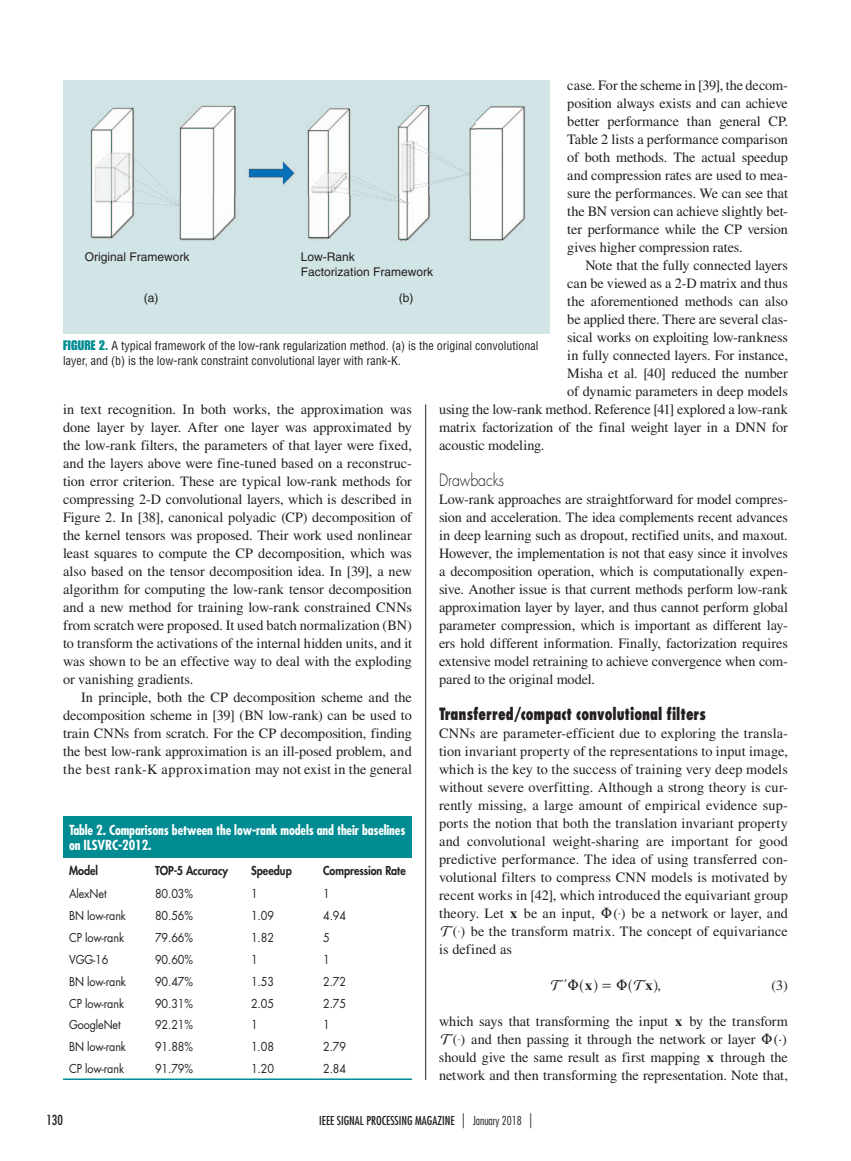
<style>
.page{position:relative;width:851px;height:1161px;background:#fff}
.page>*{position:absolute;margin:0;border:0;box-sizing:border-box;transform-origin:0 0}
.t1{font:800 condensed 16.5px "Futura Std";color:#231f20;scale:.85 1}
.t2{font:300 16.5px "Futura Std";color:#231f20;scale:.85 1}
.t3{font:14.25px/18px "Times LT Std";letter-spacing:-.005em;color:#231f20;text-align:justify}
.t4{font:700 condensed 13.5px/15px "Futura Std";letter-spacing:-.01em;color:#fff}
.t5{font:13.5px "MM Variable A";color:#231f20;scale:1.05 1}
.t6{font:condensed 13.5px "Futura Std";color:#231f20}
.t7{font:12px "Futura Std";letter-spacing:-.01em;color:#231f20;scale:.9 1}
.t8{font:condensed 12px/15px "Helvetica LT Std";color:#231f20}
.t9{font:12px/14.4px "Helvetica";color:#231f20}
.t10{font:condensed 12px "Futura Std";color:#231f20}
.t11{font:800 12px "Futura Std";color:#231f20;scale:.9 1}
.s1{font-weight:700}
.s2{font-family:"MM Greek"}
.s3{font-family:"MM Binary"}
.s4{font-family:"M Ma Pascal"}
.s5{font-family:"M Ma Pascal";font-size:14.25px}
.s6{font-family:"MM Etc";font-size:14.25px}
.s7{font-family:"MM Greek";font-size:14.25px}
.s8{font-family:"Times LT Std";font-weight:700;font-size:14.25px}
.s9{font-family:"MM Times Roman";font-size:14.25px}
.s10{font-family:"Times LT Std";font-size:14.25px}
.s11{font-family:"Impact LT Std";font-stretch:normal;font-size:13.5px;color:#008c92}
.s12{font-weight:300;font-size:15px}
.s13{font-weight:300}
</style>
<div class="page">
<hr style="left:425px;top:404px;width:1px;height:676px;background:#231f20">
<div style="left:63px;top:816px;width:349px;height:41px;background:#008c92"></div>
<hr style="left:63px;top:1078px;width:86px;height:2px;background:#008c92">
<hr style="left:149px;top:1078px;width:96px;height:2px;background:#008c92">
<hr style="left:245px;top:1078px;width:72px;height:2px;background:#008c92">
<hr style="left:317px;top:1078px;width:95px;height:2px;background:#008c92">
<div style="left:63px;top:80px;width:486px;height:254px;background:#d1e4e6"></div>
<img style="left:90px;top:105px;width:435px;height:136px">
<svg style="left:115px;top:153px;width:65px;height:54px"></svg>
<svg style="left:331px;top:142px;width:139px;height:62px"></svg>
<p class="t3" style="left:567px;top:76px;width:222px">case. For the scheme in [39], the decom&shy;position always exists and can achieve better performance than general CP.<br>Table 2 lists a performance comparison of both methods. The actual speedup and compression rates are used to mea&shy;sure the performances. We can see that the BN version can achieve slightly bet&shy;ter performance while the CP version gives higher compression rates.</p>
<p class="t3" style="left:585px;top:256px;width:204px">Note that the fully connected layers</p>
<p class="t3" style="left:567px;top:274px;width:222px">can be viewed as a 2-D matrix and thus</p>
<p class="t3" style="left:567px;top:292px;width:222px">the aforementioned methods can also</p>
<p class="t3" style="left:567px;top:310px;width:222px">be applied there. There are several clas-</p>
<p class="t3" style="left:567px;top:328px;width:222px">sical works on exploiting low-rankness</p>
<p class="t3" style="left:567px;top:346px;width:222px">in fully connected layers. For instance,</p>
<p class="t3" style="left:567px;top:364px;width:222px">Misha et al. [40] reduced the number</p>
<p class="t3" style="left:567px;top:382px;width:222px">of dynamic parameters in deep models</p>
<p class="t3" style="left:439px;top:400px;width:350px">using the low-rank method. Reference [41] explored a low-rank</p>
<p class="t3" style="left:439px;top:418px;width:350px">matrix factorization of the final weight layer in a DNN for</p>
<p class="t3" style="left:439px;top:436px;width:107px">acoustic modeling.</p>
<p class="t2" style="left:439px;top:470px;width:78px">Drawbacks</p>
<p class="t3" style="left:439px;top:490px;width:350px">Low-rank approaches are straightforward for model compres&shy;sion and acceleration. The idea complements recent advances in deep learning such as dropout, rectified units, and maxout.<br>However, the implementation is not that easy since it involves a decomposition operation, which is computationally expen&shy;sive. Another issue is that current methods perform low-rank approximation layer by layer, and thus cannot perform global parameter compression, which is important as different lay&shy;ers hold different information. Finally, factorization requires extensive model retraining to achieve convergence when com&shy;pared to the original model.</p>
<p class="t1" style="left:439px;top:704px;width:316px">Transferred/compact convolutional filters</p>
<p class="t3" style="left:439px;top:724px;width:350px">CNNs are parameter-efficient due to exploring the transla&shy;tion invariant property of the representations to input image, which is the key to the success of training very deep models without severe overfitting. Although a strong theory is cur&shy;rently missing, a large amount of empirical evidence sup&shy;ports the notion that both the translation invariant property and convolutional weight-sharing are important for good predictive performance. The idea of using transferred con&shy;volutional filters to compress CNN models is motivated by recent works in [42], which introduced the equivariant group theory. Let <span class="s1">x</span> be an input, <span class="s2">U</span>( )<span class="s3">$</span> be a network or layer, and <span class="s4">T</span>( )<span class="s3">$</span> be the transform matrix. The concept of equivariance is defined as</p>
<p class="t5" style="left:550px;top:977px;width:107px"><span class="s5">T</span><span class="s6">l</span><span class="s7">U</span>^<span class="s8">x</span>h <span class="s9">=</span> <span class="s7">U</span>^<span class="s5">T</span><span class="s8">x</span>h<span class="s10">,</span></p>
<p class="t3" style="left:771px;top:976px;width:18px">(3)</p>
<p class="t3" style="left:439px;top:1012px;width:350px">which says that transforming the input <span class="s1">x</span> by the transform <span class="s4">T</span>( )<span class="s3">$</span> and then passing it through the network or layer <span class="s2">U</span>(·) should give the same result as first mapping <span class="s1">x</span> through the network and then transforming the representation. Note that,</p>
<p class="t9" style="left:85px;top:250px;width:106px">Original Framework</p>
<p class="t9" style="left:301px;top:250px;width:134px">Low-Rank<br>Factorization Framework</p>
<p class="t9" style="left:144px;top:291px;width:16px">(a)</p>
<p class="t9" style="left:398px;top:291px;width:16px">(b)</p>
<p class="t8" style="left:63px;top:338px;width:477px"><span class="s11">FIGURE 2.</span> A typical framework of the low-rank regularization method. (a) is the original convolutional layer, and (b) is the low-rank constraint convolutional layer with rank-K.</p>
<p class="t3" style="left:63px;top:400px;width:350px">in text recognition. In both works, the approximation was done layer by layer. After one layer was approximated by the low-rank filters, the parameters of that layer were fixed, and the layers above were fine-tuned based on a reconstruc&shy;tion error criterion. These are typical low-rank methods for compressing 2-D convolutional layers, which is described in Figure 2. In [38], canonical polyadic (CP) decomposition of the kernel tensors was proposed. Their work used nonlinear least squares to compute the CP decomposition, which was also based on the tensor decomposition idea. In [39], a new algorithm for computing the low-rank tensor decomposition and a new method for training low-rank constrained CNNs from scratch were proposed. It used batch normalization (BN) to transform the activations of the internal hidden units, and it was shown to be an effective way to deal with the exploding or vanishing gradients.</p>
<p class="t3" style="left:63px;top:688px;width:350px;text-indent:18px">In principle, both the CP decomposition scheme and the decomposition scheme in [39] (BN low-rank) can be used to train CNNs from scratch. For the CP decomposition, finding the best low-rank approximation is an ill-posed problem, and the best rank-K approximation may not exist in the general</p>
<p class="t4" style="left:69px;top:822px;width:338px">Table 2. Comparisons between the low-rank models and their baselines on ILSVRC-2012.</p>
<p class="t11" style="left:69px;top:863px;width:34px">Model</p>
<p class="t11" style="left:155px;top:863px;width:83px">TOP-5 Accuracy</p>
<p class="t11" style="left:251px;top:863px;width:47px">Speedup</p>
<p class="t11" style="left:323px;top:863px;width:93px">Compression Rate</p>
<p class="t7" style="left:69px;top:886px;width:43px">AlexNet</p>
<p class="t7" style="left:155px;top:886px;width:44px">80.03%</p>
<p class="t7" style="left:251px;top:886px;width:9px">1</p>
<p class="t7" style="left:323px;top:886px;width:9px">1</p>
<p class="t7" style="left:69px;top:908px;width:65px">BN low-rank</p>
<p class="t7" style="left:155px;top:908px;width:44px">80.56%</p>
<p class="t7" style="left:251px;top:908px;width:27px">1.09</p>
<p class="t7" style="left:323px;top:908px;width:27px">4.94</p>
<p class="t7" style="left:69px;top:930px;width:63px">CP low-rank</p>
<p class="t7" style="left:155px;top:930px;width:44px">79.66%</p>
<p class="t7" style="left:251px;top:930px;width:27px">1.82</p>
<p class="t7" style="left:323px;top:930px;width:9px">5</p>
<p class="t7" style="left:69px;top:952px;width:45px">VGG-16</p>
<p class="t7" style="left:155px;top:952px;width:44px">90.60%</p>
<p class="t7" style="left:251px;top:952px;width:9px">1</p>
<p class="t7" style="left:323px;top:952px;width:9px">1</p>
<p class="t7" style="left:69px;top:974px;width:65px">BN low-rank</p>
<p class="t7" style="left:155px;top:974px;width:44px">90.47%</p>
<p class="t7" style="left:251px;top:974px;width:27px">1.53</p>
<p class="t7" style="left:323px;top:974px;width:27px">2.72</p>
<p class="t7" style="left:69px;top:995px;width:63px">CP low-rank</p>
<p class="t7" style="left:155px;top:995px;width:44px">90.31%</p>
<p class="t7" style="left:251px;top:995px;width:27px">2.05</p>
<p class="t7" style="left:323px;top:995px;width:27px">2.75</p>
<p class="t7" style="left:69px;top:1017px;width:59px">GoogleNet</p>
<p class="t7" style="left:155px;top:1017px;width:44px">92.21%</p>
<p class="t7" style="left:251px;top:1017px;width:9px">1</p>
<p class="t7" style="left:323px;top:1017px;width:9px">1</p>
<p class="t7" style="left:69px;top:1039px;width:65px">BN low-rank</p>
<p class="t7" style="left:155px;top:1039px;width:44px">91.88%</p>
<p class="t7" style="left:251px;top:1039px;width:27px">1.08</p>
<p class="t7" style="left:323px;top:1039px;width:27px">2.79</p>
<p class="t7" style="left:69px;top:1061px;width:63px">CP low-rank</p>
<p class="t7" style="left:155px;top:1061px;width:44px">91.79%</p>
<p class="t7" style="left:251px;top:1061px;width:27px">1.20</p>
<p class="t7" style="left:323px;top:1061px;width:27px">2.84</p>
<p class="t6" style="left:46px;top:1112px;width:18px">130</p>
<p class="t10" style="left:319px;top:1113px;width:215px">IEEE SIGNAL PROCESSI NG MAGAZINE <span class="s12">|</span> <span class="s13">January 2018</span> <span class="s12">|</span></p>
</div>
